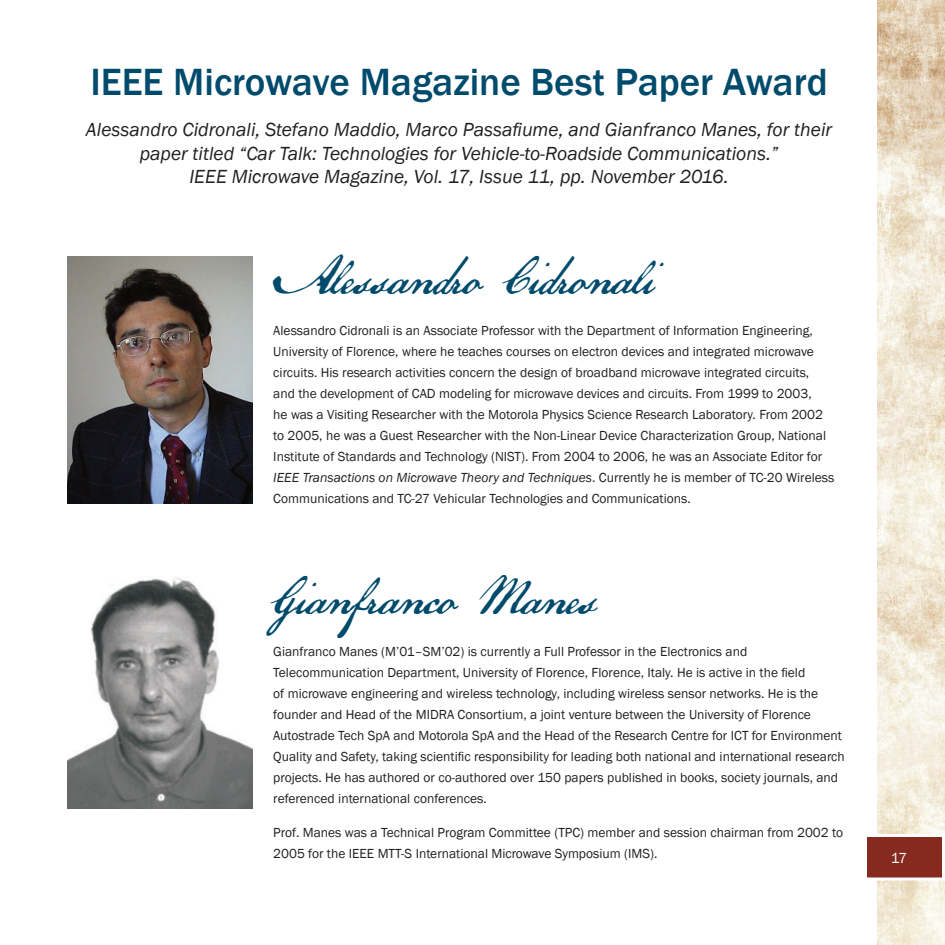
<style>
.page{position:relative;width:945px;height:945px;background:#fff}
.page>*{position:absolute;margin:0;border:0;box-sizing:border-box;transform-origin:0 0}
.t1{font:500 39px "Franklin Gothic";color:#004b6c}
.t2{font:30px "US Declaration";color:#004b6c}
.t3{font:italic 19.5px/23.4px "Franklin Gothic";color:#231f20;text-align:center}
.t4{font:15px "Franklin Gothic";color:#fff}
.t5{font:13.5px/21px "Franklin Gothic";color:#231f20}
.s1{font-style:italic}
</style>
<div class="page">
<img style="left:878px;top:0;width:67px;height:945px">
<svg style="left:867px;top:832px;width:78px;height:50px"></svg>
<img style="left:68px;top:256px;width:185px;height:247px">
<img style="left:68px;top:577px;width:185px;height:231px">
<h1 class="t1" style="left:90px;top:66px;width:739px">IEEE Microwave Magazine Best Paper Award</h1>
<p class="t3" style="left:86px;top:118px;width:748px">Alessandro Cidronali, Stefano Maddio, Marco Passafiume, and Gianfranco Manes, for their paper titled “Car Talk: Technologies for Vehicle-to-Roadside Communications.”<br>IEEE Microwave Magazine, Vol. 17, Issue 11, pp. November 2016.</p>
<h2 class="t2" style="left:273px;top:266px;width:382px">Alessandro Cidronali</h2>
<p class="t5" style="left:273px;top:321px;width:563px">Alessandro Cidronali is an Associate Professor with the Department of Information Engineering, University of Florence, where he teaches courses on electron devices and integrated microwave circuits. His research activities concern the design of broadband microwave integrated circuits, and the development of CAD modeling for microwave devices and circuits. From 1999 to 2003,<br>he was a Visiting Researcher with the Motorola Physics Science Research Laboratory. From 2002 to 2005, he was a Guest Researcher with the Non-Linear Device Characterization Group, National Institute of Standards and Technology (NIST). From 2004 to 2006, he was an Associate Editor for <span class="s1">IEEE Transactions on Microwave Theory and Techniques</span>. Currently he is member of TC-20 Wireless Communications and TC-27 Vehicular Technologies and Communications.</p>
<h2 class="t2" style="left:273px;top:587px;width:325px">Gianfranco Manes</h2>
<p class="t5" style="left:273px;top:641px;width:573px">Gianfranco Manes (M’01–SM’02) is currently a Full Professor in the Electronics and Telecommunication Department, University of Florence, Florence, Italy. He is active in the field<br>of microwave engineering and wireless technology, including wireless sensor networks. He is the founder and Head of the MIDRA Consortium, a joint venture between the University of Florence Autostrade Tech SpA and Motorola SpA and the Head of the Research Centre for ICT for Environment Quality and Safety, taking scientific responsibility for leading both national and international research projects. He has authored or co-authored over 150 papers published in books, society journals, and referenced international conferences.</p>
<p class="t5" style="left:273px;top:823px;width:571px">Prof. Manes was a Technical Program Committee (TPC) member and session chairman from 2002 to<br>2005 for the IEEE MTT-S International Microwave Symposium (IMS).</p>
<p class="t4" style="left:891px;top:851px;width:18px">17</p>
</div>
